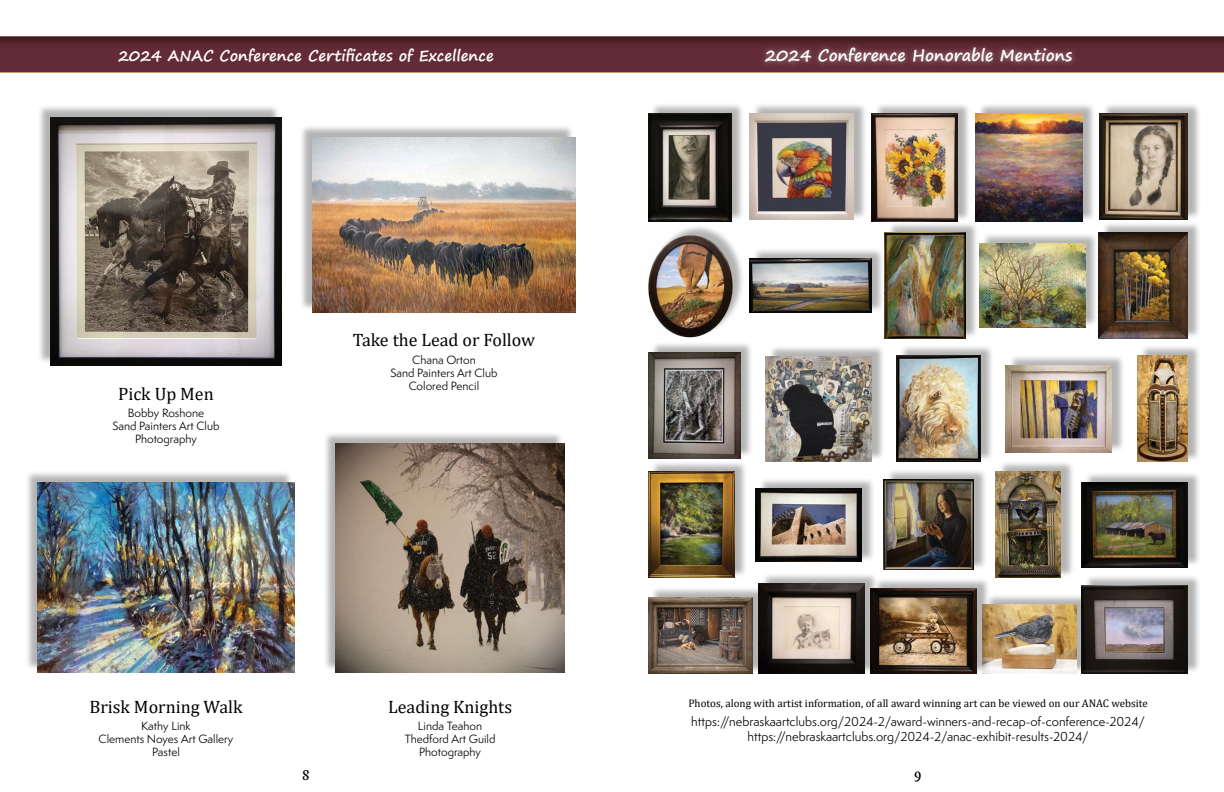
<style>
.page{position:relative;width:1224px;height:792px;background:#fff}
.page>*{position:absolute;margin:0;border:0;box-sizing:border-box;transform-origin:0 0}
.t1{font:18px "Cambria Math";color:#000}
.t2{font:700 16px "Segoe Print";color:#fff}
.t3{font:700 15px "Segoe Print";color:#fff}
.t4{font:14px "Fertigo Pro Script";color:#000}
.t5{font:12px/15px "Semplicita Pro";color:#000;text-align:center}
.t6{font:11px/13px "Semplicita Pro";color:#000;text-align:center}
.t7{font:11px "Cambria Math";color:#000}
</style>
<div class="page">
<div style="left:299px;top:124px;width:276px;height:187px;background:#000;opacity:.3"></div>
<img style="left:312px;top:137px;width:264px;height:175px">
<div style="left:37px;top:104px;width:244px;height:260px;background:#000;opacity:.3"></div>
<img style="left:50px;top:117px;width:232px;height:249px">
<div style="left:323px;top:431px;width:240px;height:240px;background:#000;opacity:.3"></div>
<img style="left:336px;top:444px;width:229px;height:229px">
<div style="left:25px;top:470px;width:268px;height:201px;background:#000;opacity:.3"></div>
<img style="left:38px;top:483px;width:256px;height:190px">
<div style="left:0;top:27px;width:1224px;height:46px;background:#000;opacity:.35"></div>
<div style="left:759px;top:41px;width:319px;height:27px;background:#fff;opacity:.5"></div>
<div style="left:650px;top:102px;width:95px;height:120px;background:#000;opacity:.3"></div>
<img style="left:648px;top:114px;width:83px;height:108px">
<div style="left:1102px;top:102px;width:100px;height:118px;background:#000;opacity:.3"></div>
<img style="left:1100px;top:114px;width:88px;height:106px">
<div style="left:768px;top:345px;width:117px;height:116px;background:#000;opacity:.3"></div>
<img style="left:765px;top:356px;width:106px;height:105px">
<div style="left:758px;top:477px;width:117px;height:85px;background:#000;opacity:.3"></div>
<img style="left:755px;top:488px;width:106px;height:74px">
<div style="left:650px;top:586px;width:117px;height:88px;background:#000;opacity:.3"></div>
<img style="left:648px;top:597px;width:105px;height:77px">
<div style="left:752px;top:247px;width:133px;height:66px;background:#000;opacity:.3"></div>
<img style="left:750px;top:259px;width:121px;height:54px">
<div style="left:874px;top:102px;width:97px;height:120px;background:#000;opacity:.3"></div>
<img style="left:872px;top:114px;width:86px;height:108px">
<div style="left:651px;top:224px;width:94px;height:112px;background:#000;opacity:.3"></div>
<img style="left:648px;top:233px;width:86px;height:105px">
<div style="left:887px;top:221px;width:92px;height:118px;background:#000;opacity:.3"></div>
<img style="left:885px;top:233px;width:80px;height:106px">
<div style="left:899px;top:344px;width:95px;height:118px;background:#000;opacity:.3"></div>
<img style="left:897px;top:356px;width:83px;height:106px">
<div style="left:752px;top:102px;width:115px;height:118px;background:#000;opacity:.3"></div>
<img style="left:749px;top:114px;width:105px;height:106px">
<div style="left:1084px;top:471px;width:118px;height:96px;background:#000;opacity:.3"></div>
<img style="left:1082px;top:483px;width:106px;height:84px">
<div style="left:985px;top:593px;width:105px;height:81px;background:#000;opacity:.3"></div>
<img style="left:990px;top:605px;width:86px;height:69px">
<div style="left:1084px;top:574px;width:118px;height:100px;background:#000;opacity:.3"></div>
<img style="left:1082px;top:585px;width:106px;height:89px">
<div style="left:1008px;top:354px;width:118px;height:98px;background:#000;opacity:.3"></div>
<img style="left:1006px;top:365px;width:106px;height:87px">
<div style="left:1139px;top:344px;width:63px;height:118px;background:#000;opacity:.3"></div>
<img style="left:1137px;top:356px;width:51px;height:106px">
<div style="left:873px;top:577px;width:117px;height:97px;background:#000;opacity:.3"></div>
<img style="left:879px;top:588px;width:98px;height:86px">
<div style="left:650px;top:460px;width:98px;height:118px;background:#000;opacity:.3"></div>
<img style="left:648px;top:472px;width:86px;height:106px">
<div style="left:978px;top:102px;width:118px;height:120px;background:#000;opacity:.3"></div>
<img style="left:975px;top:114px;width:107px;height:108px">
<div style="left:981px;top:232px;width:118px;height:96px;background:#000;opacity:.3"></div>
<img style="left:979px;top:244px;width:106px;height:84px">
<div style="left:998px;top:460px;width:77px;height:118px;background:#000;opacity:.3"></div>
<img style="left:995px;top:472px;width:66px;height:106px">
<div style="left:1101px;top:221px;width:101px;height:118px;background:#000;opacity:.3"></div>
<img style="left:1099px;top:233px;width:89px;height:106px">
<div style="left:761px;top:572px;width:118px;height:102px;background:#000;opacity:.3"></div>
<img style="left:759px;top:584px;width:106px;height:90px">
<div style="left:650px;top:341px;width:104px;height:117px;background:#000;opacity:.3"></div>
<img style="left:648px;top:352px;width:92px;height:106px">
<div style="left:886px;top:468px;width:101px;height:102px;background:#000;opacity:.3"></div>
<img style="left:883px;top:480px;width:90px;height:90px">
<h3 class="t3" style="left:118px;top:42px;width:377px">2024 ANAC Conference Certificates of Excellence</h3>
<h2 class="t2" style="left:765px;top:41px;width:309px">2024 Conference Honorable Mentions</h2>
<h1 class="t1" style="left:118px;top:383px;width:97px">Pick Up Men</h1>
<p class="t6" style="left:112px;top:407px;width:109px">Bobby Roshone<br>Sand Painters Art Club<br>Photography</p>
<h1 class="t1" style="left:353px;top:329px;width:184px">Take the Lead or Follow</h1>
<p class="t6" style="left:390px;top:353px;width:109px">Chana Orton<br>Sand Painters Art Club<br>Colored Pencil</p>
<h1 class="t1" style="left:89px;top:696px;width:155px">Brisk Morning Walk</h1>
<p class="t6" style="left:99px;top:719px;width:136px">Kathy Link<br>Clements Noyes Art Gallery<br>Pastel</p>
<h1 class="t1" style="left:388px;top:696px;width:126px">Leading Knights</h1>
<p class="t6" style="left:405px;top:719px;width:92px">Linda Teahon<br>Thedford Art Guild<br>Photography</p>
<p class="t7" style="left:688px;top:696px;width:461px">Photos, along with artist information, of all award winning art can be viewed on our ANAC website</p>
<p class="t5" style="left:691px;top:714px;width:455px">https://nebraskaartclubs.org/2024-2/award-winners-and-recap-of-conference-2024/ https://nebraskaartclubs.org/2024-2/anac-exhibit-results-2024/</p>
<p class="t4" style="left:302px;top:767px;width:9px">8</p>
<p class="t4" style="left:914px;top:767px;width:9px">9</p>
</div>
